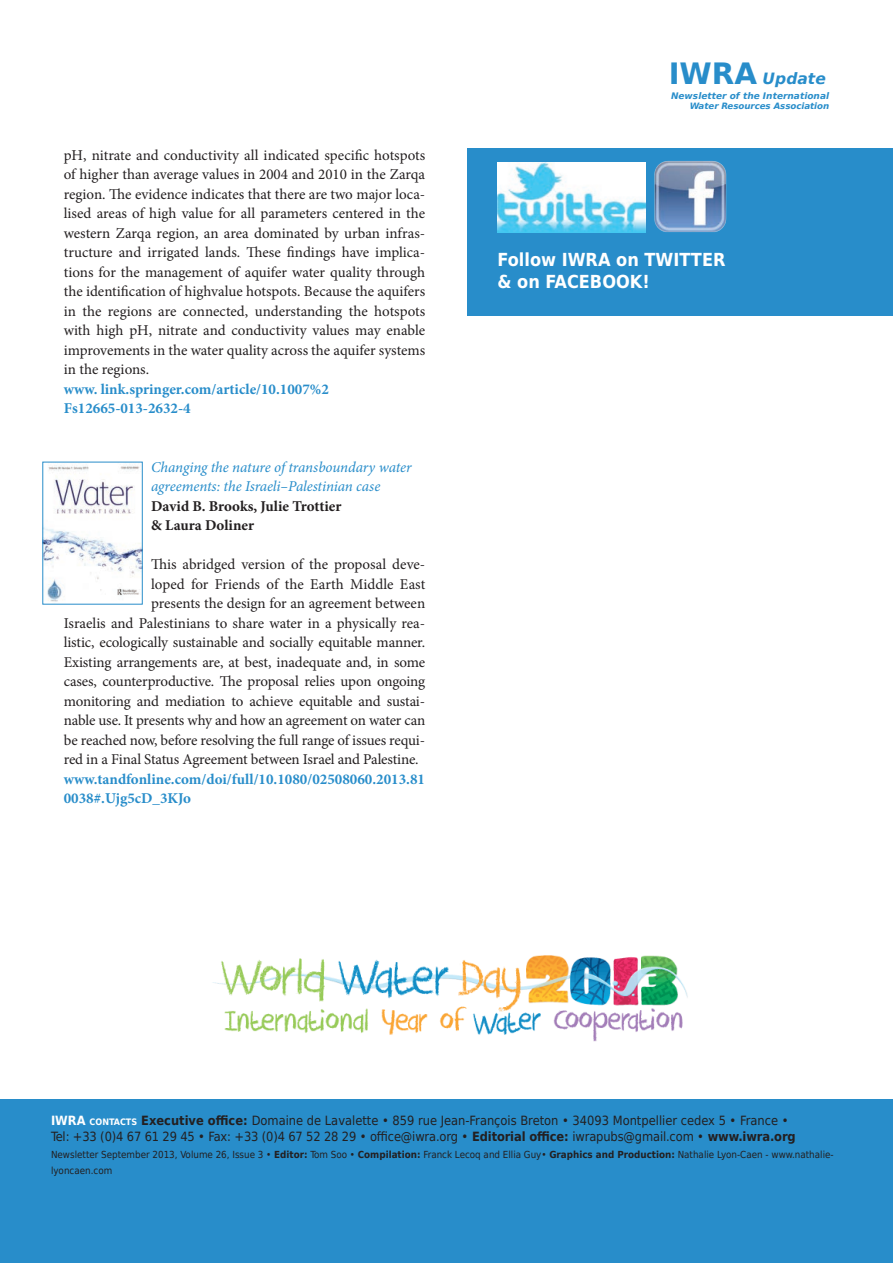
<style>
.page{position:relative;width:893px;height:1263px;background:#fff}
.page>*{position:absolute;margin:0;border:0;box-sizing:border-box;transform-origin:0 0}
.t1{font:700 18px/22.5px "DejaVu Sans Condensed";color:#fff}
.t2{font:italic 700 15.45px "DejaVu Sans";color:#288dca}
.t3{font:15px/19.5px "Minion Pro";letter-spacing:-.01em;color:#231f20;text-align:justify}
.t4{font:700 15px/19.5px "Minion Pro";color:#288dca}
.t5{font:italic 15px/19.5px "Minion Pro";letter-spacing:-.01em;color:#288dca}
.t6{font:700 15px/19.5px "Minion Pro";color:#231f20}
.t7{font:12.75px/16.5px "DejaVu Sans Condensed";color:#231f20}
.t8{font:9.75px/16.5px "DejaVu Sans Condensed";color:#231f20}
.t9{font:italic 700 9px "DejaVu Sans";color:#288dca}
.t10{font:italic 700 8.7px "DejaVu Sans";letter-spacing:-.01em;color:#288dca}
.s1{font-style:normal;font-size:29.25px}
.s2{font-weight:700;color:#fff}
.s3{font-weight:700;font-size:8.85px;color:#fff}
.s4{font-weight:700}
</style>
<div class="page">
<div style="left:468px;top:149px;width:425px;height:167px;background:#288dca"></div>
<img style="left:498px;top:162px;width:148px;height:70px">
<img style="left:654px;top:161px;width:73px;height:71px">
<div style="left:0;top:1099px;width:893px;height:164px;background:#288dca"></div>
<img style="left:45px;top:465px;width:96px;height:137px">
<div style="left:43px;top:462px;width:100px;height:142px;border:1px solid #288dca"></div>
<img style="left:212px;top:955px;width:476px;height:86px">
<p class="t2" style="left:669px;top:66px;width:159px"><span class="s1">IWRA</span> Update</p>
<p class="t3" style="left:64px;top:145px;width:363px">pH, nitrate and conductivity all indicated specific hotspots of higher than average values in 2004 and 2010 in the Zarqa region. The evidence indicates that there are two major loca&shy;lised areas of high value for all parameters centered in the western Zarqa region, an area dominated by urban infras&shy;tructure and irrigated lands. These findings have implica&shy;tions for the management of aquifer water quality through the identification of highvalue hotspots. Because the aquifers in the regions are connected, understanding the hotspots with high pH, nitrate and conductivity values may enable improvements in the water quality across the aquifer systems in the regions.</p>
<p class="t4" style="left:64px;top:379px;width:267px">www. link.springer.com/article/10.1007%2<br>Fs12665-013-2632-4</p>
<p class="t5" style="left:151px;top:457px;width:262px">Changing the nature of transboundary water agreements: the Israeli–Palestinian case</p>
<p class="t6" style="left:151px;top:496px;width:192px">David B. Brooks, Julie Trottier &amp; Laura Doliner</p>
<p class="t3" style="left:151px;top:555px;width:276px">This abridged version of the proposal deve-</p>
<p class="t3" style="left:151px;top:574px;width:276px">loped for Friends of the Earth Middle East</p>
<p class="t3" style="left:151px;top:594px;width:276px">presents the design for an agreement between</p>
<p class="t3" style="left:64px;top:613px;width:363px">Israelis and Palestinians to share water in a physically rea-</p>
<p class="t3" style="left:64px;top:633px;width:363px">listic, ecologically sustainable and socially equitable manner.</p>
<p class="t3" style="left:64px;top:652px;width:363px">Existing arrangements are, at best, inadequate and, in some</p>
<p class="t3" style="left:64px;top:672px;width:363px">cases, counterproductive. The proposal relies upon ongoing</p>
<p class="t3" style="left:64px;top:691px;width:363px">monitoring and mediation to achieve equitable and sustai-</p>
<p class="t3" style="left:64px;top:711px;width:363px">nable use. It presents why and how an agreement on water can</p>
<p class="t3" style="left:64px;top:730px;width:363px">be reached now, before resolving the full range of issues requi-</p>
<p class="t3" style="left:64px;top:750px;width:356px">red in a Final Status Agreement between Israel and Palestine.</p>
<p class="t4" style="left:64px;top:769px;width:363px">www.tandfonline.com/doi/full/10.1080/02508060.2013.81<br>0038#.Ujg5cD_3KJo</p>
<p class="t9" style="left:671px;top:89px;width:160px">Newsletter of the International</p>
<p class="t10" style="left:690px;top:99px;width:141px">Water Resources Association</p>
<p class="t1" style="left:497px;top:248px;width:188px">Follow IWRA on TWITTER &amp; on FACEBOOK!</p>
<p class="t7" style="left:51px;top:1111px;width:746px"><span class="s2">iwra</span> <span class="s3">CONTACTS</span> <span class="s4">Executive office:</span> Domaine de Lavalette • 859 rue Jean-François Breton • 34093 Montpellier cedex 5 • France •<br>Tel: +33 (0)4 67 61 29 45 • Fax: +33 (0)4 67 52 28 29 • office@iwra.org • <span class="s4">Editorial office:</span> iwrapubs@gmail.com • <span class="s4">www.iwra.org</span></p>
<p class="t8" style="left:51px;top:1146px;width:784px">Newsletter September 2013, Volume 26, Issue 3 • <span class="s4">Editor:</span> Tom Soo • <span class="s4">Compilation:</span> Franck Lecoq and Ellia Guy• <span class="s4">Graphics and Production:</span> Nathalie Lyon-Caen - www.nathalie&shy;lyoncaen.com</p>
</div>
